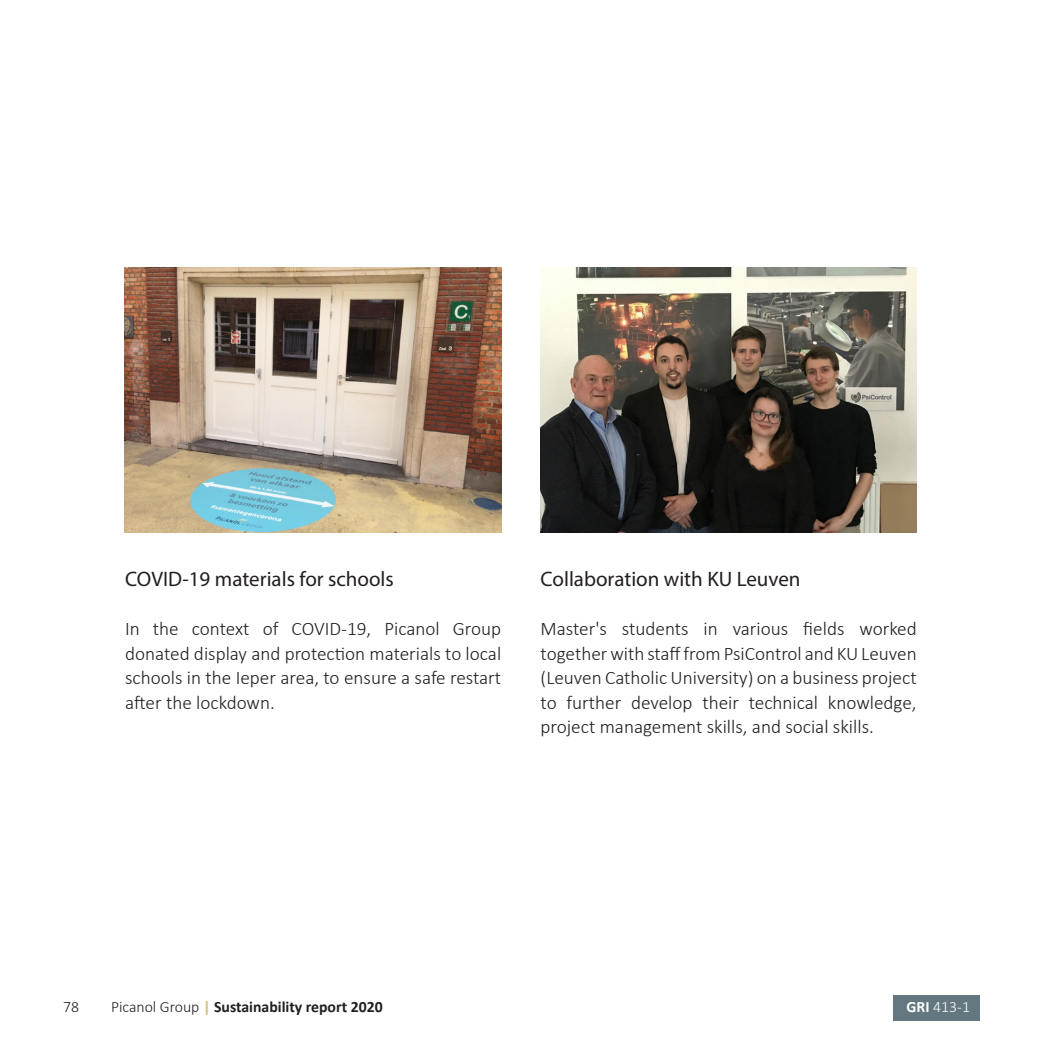
<style>
.page{position:relative;width:1042px;height:1042px;background:#fff}
.page>*{position:absolute;margin:0;border:0;box-sizing:border-box;transform-origin:0 0}
.t1{font:21px "Myriad Pro";color:#231f20}
.t2{font:300 19.25px/24.5px "Calibri";color:#231f20;text-align:justify}
.t3{font:700 15.75px "Calibri";color:#231f20}
.t4{font:300 15.75px "Calibri";color:#fff}
.t5{font:300 15.75px "Calibri";color:#231f20}
.s1{font-weight:300}
.s2{color:#d4be73}
.s3{font-weight:700}
</style>
<div class="page">
<img style="left:125px;top:268px;width:376px;height:264px">
<img style="left:540px;top:268px;width:376px;height:264px">
<div style="left:893px;top:995px;width:87px;height:25px;background:#637780"></div>
<p class="t1" style="left:125px;top:566px;width:270px">COVID-19 materials for schools</p>
<p class="t2" style="left:125px;top:616px;width:378px">In the context of COVID-19, Picanol Group donated display and protection materials to local schools in the Ieper area, to ensure a safe restart after the lockdown.</p>
<p class="t1" style="left:540px;top:566px;width:261px">Collaboration with KU Leuven</p>
<p class="t2" style="left:540px;top:616px;width:378px">Master's students in various fields worked together with staff from PsiControl and KU Leuven (Leuven Catholic University) on a business project to further develop their technical knowledge, project management skills, and social skills.</p>
<p class="t5" style="left:63px;top:997px;width:17px">78</p>
<p class="t3" style="left:111px;top:995px;width:273px"><span class="s1">Picanol Group</span> <span class="s2">|</span> Sustainability report 2020</p>
<p class="t4" style="left:906px;top:996px;width:65px"><span class="s3">GRI</span> 413-1</p>
</div>
